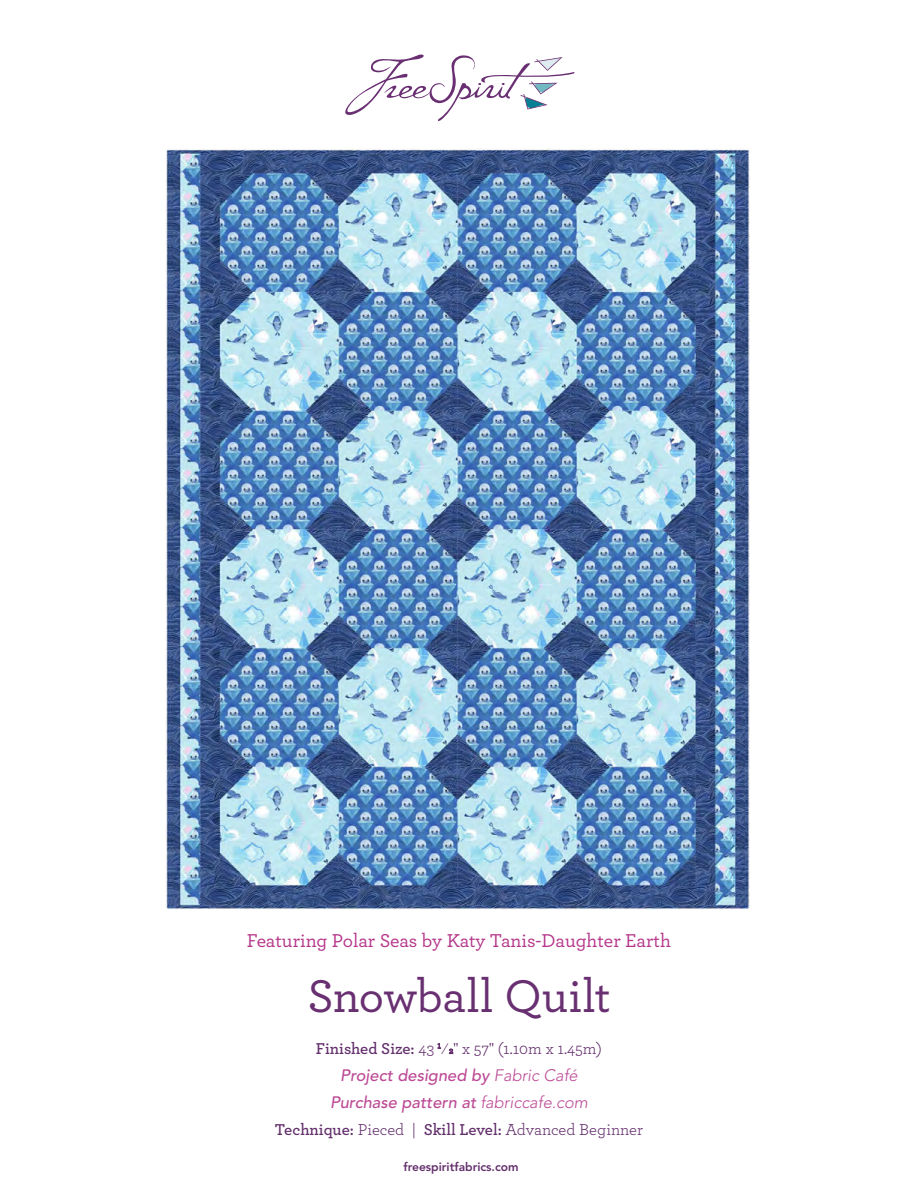
<style>
.page{position:relative;width:918px;height:1188px;background:#fff}
.page>*{position:absolute;margin:0;border:0;box-sizing:border-box;transform-origin:0 0}
.Pattern_Name{font:500 48px "Archer";letter-spacing:-.005em;color:#682f71}
.Featuring_Hot_pink_color{font:500 19.5px "Archer";color:#b5368a}
.CHART_headers{font:16.5px "Archer";color:#632f6c}
.Tech_Edited_by{font:italic 500 16.5px "Avenir LT Std";color:#bc4a95}
.t1{font:800 12px "Avenir LT Std";color:#632f6c}
.s1{font-weight:600}
.s2{font-size:9.15px}
.s3{font-weight:300}
</style>
<div class="page">
<svg style="left:345px;top:54px;width:230px;height:67px"></svg>
<img style="left:166px;top:148px;width:583px;height:762px">
<p class="Featuring_Hot_pink_color" style="left:247px;top:927px;width:426px">Featuring Polar Seas by Katy Tanis-Daughter Earth</p>
<p class="Pattern_Name" style="left:307px;top:962px;width:305px">Snowball Quilt</p>
<p class="CHART_headers" style="left:316px;top:1037px;width:288px"><span class="s1">Finished Size:</span> 43 <sup>1</sup>⁄<span class="s2">2</span>" x 57" (1.10m x 1.45m)</p>
<p class="Tech_Edited_by" style="left:340px;top:1065px;width:239px">Project designed by <span class="s3">Fabric Café</span></p>
<p class="Tech_Edited_by" style="left:330px;top:1092px;width:259px">Purchase pattern at <span class="s3">fabriccafe.com</span></p>
<p class="CHART_headers" style="left:275px;top:1118px;width:370px"><span class="s1">Technique:</span> Pieced | <span class="s1">Skill Level:</span> Advanced Beginner</p>
<p class="t1" style="left:404px;top:1160px;width:117px">freespiritfabrics.com</p>
</div>
